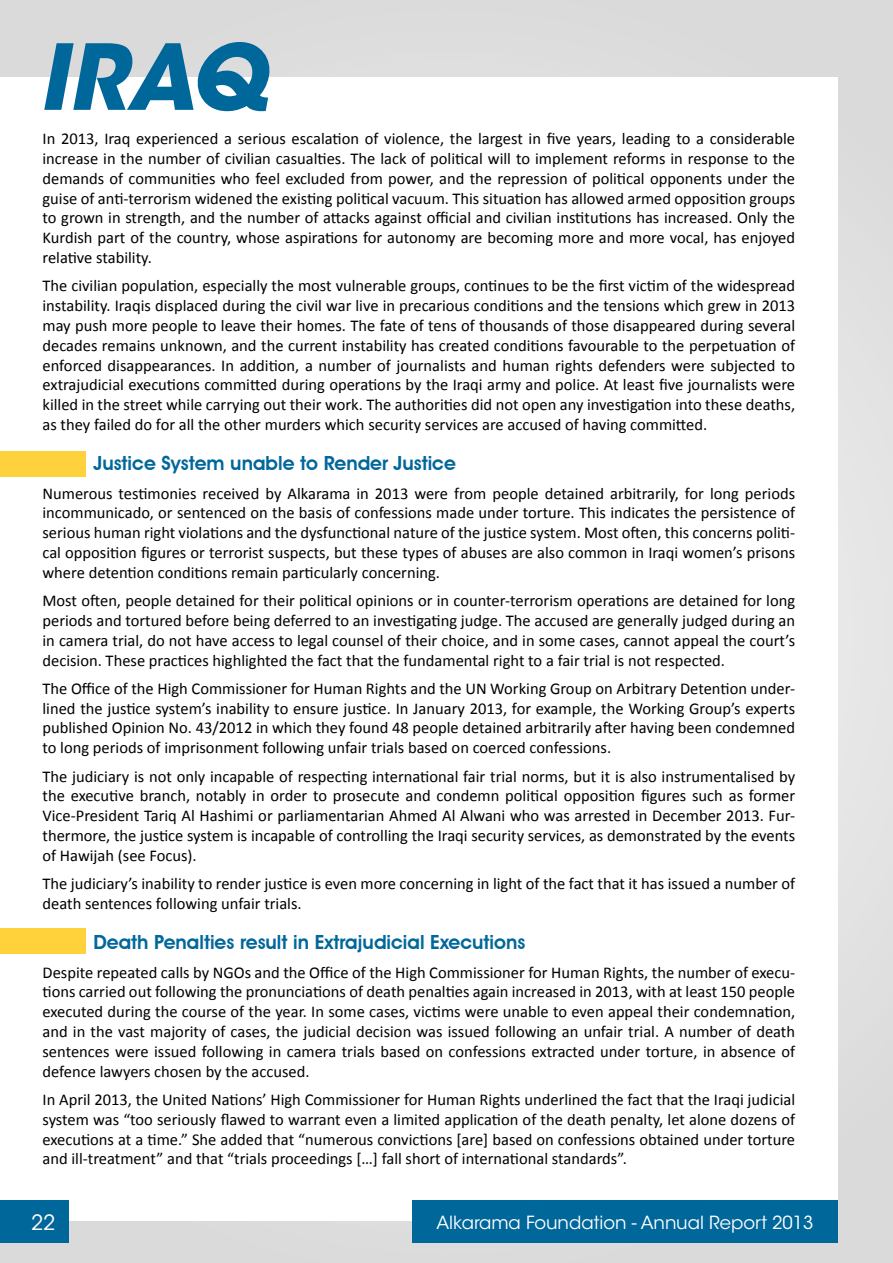
<style>
.page{position:relative;width:893px;height:1263px;background:#dcdcdc}
.page>*{position:absolute;margin:0;border:0;box-sizing:border-box;transform-origin:0 0}
.t1{font:italic 700 90px "ITC Avant Garde Std";color:#00679b}
.t2{font:21px "ITC Avant Garde Std";color:#fff}
.t3{font:600 19.5px "Avant Garde IT Cby BT";color:#00679b}
.t4{font:18px "ITC Avant Garde Std";color:#fff}
.t5{font:16.5px/19.8px "Calibri";color:#000;text-align:justify}
</style>
<div class="page">
<div style="left:0;top:77px;width:838px;height:1143px;background:#fff"></div>
<div style="left:0;top:1200px;width:68px;height:43px;background:#00679b"></div>
<div style="left:0;top:452px;width:85px;height:25px;background:#ffd13a"></div>
<div style="left:412px;top:1200px;width:426px;height:43px;background:#00679b"></div>
<div style="left:0;top:928px;width:85px;height:26px;background:#ffd13a"></div>
<h1 class="t1" style="left:38px;top:18px;width:230px">Iraq</h1>
<p class="t5" style="left:43px;top:129px;width:754px">In 2013, Iraq experienced a serious escalation of violence, the largest in five years, leading to a considerable increase in the number of civilian casualties. The lack of political will to implement reforms in response to the demands of communities who feel excluded from power, and the repression of political opponents under the guise of anti-terrorism widened the existing political vacuum. This situation has allowed armed opposition groups to grown in strength, and the number of attacks against official and civilian institutions has increased. Only the Kurdish part of the country, whose aspirations for autonomy are becoming more and more vocal, has enjoyed relative stability.</p>
<p class="t5" style="left:43px;top:276px;width:754px">The civilian population, especially the most vulnerable groups, continues to be the first victim of the widespread instability. Iraqis displaced during the civil war live in precarious conditions and the tensions which grew in 2013 may push more people to leave their homes. The fate of tens of thousands of those disappeared during several decades remains unknown, and the current instability has created conditions favourable to the perpetuation of enforced disappearances. In addition, a number of journalists and human rights defenders were subjected to extrajudicial executions committed during operations by the Iraqi army and police. At least five journalists were killed in the street while carrying out their work. The authorities did not open any investigation into these deaths, as they failed do for all the other murders which security services are accused of having committed.</p>
<p class="t3" style="left:94px;top:452px;width:364px">Justice System unable to Render Justice</p>
<p class="t5" style="left:43px;top:483px;width:754px">Numerous testimonies received by Alkarama in 2013 were from people detained arbitrarily, for long periods incommunicado, or sentenced on the basis of confessions made under torture. This indicates the persistence of serious human right violations and the dysfunctional nature of the justice system. Most often, this concerns politi&shy;cal opposition figures or terrorist suspects, but these types of abuses are also common in Iraqi women’s prisons where detention conditions remain particularly concerning.</p>
<p class="t5" style="left:43px;top:591px;width:754px">Most often, people detained for their political opinions or in counter-terrorism operations are detained for long periods and tortured before being deferred to an investigating judge. The accused are generally judged during an in camera trial, do not have access to legal counsel of their choice, and in some cases, cannot appeal the court’s decision. These practices highlighted the fact that the fundamental right to a fair trial is not respected.</p>
<p class="t5" style="left:43px;top:678px;width:754px">The Office of the High Commissioner for Human Rights and the UN Working Group on Arbitrary Detention under&shy;lined the justice system’s inability to ensure justice. In January 2013, for example, the Working Group’s experts published Opinion No. 43/2012 in which they found 48 people detained arbitrarily after having been condemned to long periods of imprisonment following unfair trials based on coerced confessions.</p>
<p class="t5" style="left:43px;top:766px;width:754px">The judiciary is not only incapable of respecting international fair trial norms, but it is also instrumentalised by the executive branch, notably in order to prosecute and condemn political opposition figures such as former Vice-President Tariq Al Hashimi or parliamentarian Ahmed Al Alwani who was arrested in December 2013. Fur&shy;thermore, the justice system is incapable of controlling the Iraqi security services, as demonstrated by the events of Hawijah (see Focus).</p>
<p class="t5" style="left:43px;top:874px;width:754px">The judiciary’s inability to render justice is even more concerning in light of the fact that it has issued a number of death sentences following unfair trials.</p>
<p class="t3" style="left:94px;top:931px;width:433px">Death Penalties result in Extrajudicial Executions</p>
<p class="t5" style="left:43px;top:962px;width:754px">Despite repeated calls by NGOs and the Office of the High Commissioner for Human Rights, the number of execu&shy;tions carried out following the pronunciations of death penalties again increased in 2013, with at least 150 people executed during the course of the year. In some cases, victims were unable to even appeal their condemnation, and in the vast majority of cases, the judicial decision was issued following an unfair trial. A number of death sentences were issued following in camera trials based on confessions extracted under torture, in absence of defence lawyers chosen by the accused.</p>
<p class="t5" style="left:43px;top:1090px;width:754px">In April 2013, the United Nations’ High Commissioner for Human Rights underlined the fact that the Iraqi judicial system was “too seriously flawed to warrant even a limited application of the death penalty, let alone dozens of executions at a time.” She added that “numerous convictions [are] based on confessions obtained under torture and ill-treatment” and that “trials proceedings […] fall short of international standards”.</p>
<p class="t2" style="left:31px;top:1209px;width:26px">22</p>
<p class="t4" style="left:436px;top:1211px;width:379px">Alkarama Foundation - Annual Report 2013</p>
</div>
